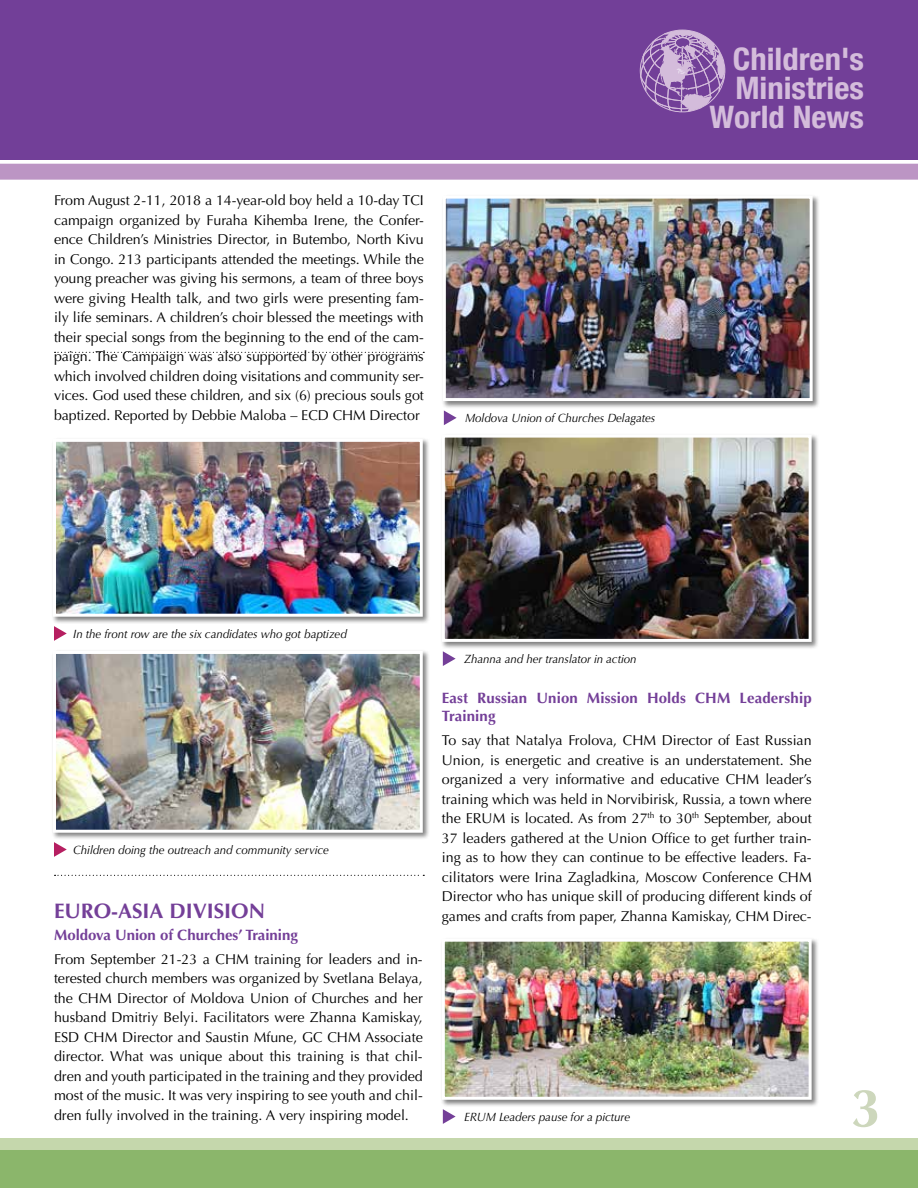
<style>
.page{position:relative;width:918px;height:1188px;background:#fff}
.page>*{position:absolute;margin:0;border:0;box-sizing:border-box;transform-origin:0 0}
.t1{font:700 54px "Optima LT Std";color:#cdd7bc}
.t2{font:700 condensed 30.9px/29px "Helvetica Neue";color:#d4bcdb;text-align:right;scale:1.05 1}
.t3{font:700 21px "Optima LT";color:#743f98}
.t4{font:700 15px/18px "Optima LT Std";letter-spacing:.01em;color:#743f98}
.t5{font:14.25px/19.5px "Optima LT";color:#000;text-align:justify}
.t6{font:italic 12px "Optima LT Std";letter-spacing:-.005em;color:#000;scale:.96 1}
</style>
<div class="page">
<div style="left:0;top:0;width:918px;height:159px;background:#723f98"></div>
<div style="left:0;top:164px;width:918px;height:16px;background:#bc95c4"></div>
<svg style="left:640px;top:29px;width:85px;height:84px"></svg>
<div style="left:0;top:1145px;width:918px;height:43px;background:#8bb66b"></div>
<div style="left:0;top:1139px;width:918px;height:11px;background:#c5d7ac"></div>
<svg style="left:54px;top:842px;width:13px;height:15px"></svg>
<svg style="left:54px;top:626px;width:13px;height:15px"></svg>
<svg style="left:443px;top:651px;width:13px;height:15px"></svg>
<svg style="left:443px;top:1109px;width:13px;height:15px"></svg>
<svg style="left:444px;top:410px;width:13px;height:15px"></svg>
<div style="left:51px;top:649px;width:379px;height:191px;background:#000;opacity:.5"></div>
<img style="left:57px;top:655px;width:362px;height:174px">
<div style="left:53px;top:651px;width:370px;height:182px;border:3px solid #fff"></div>
<div style="left:51px;top:437px;width:379px;height:187px;background:#000;opacity:.5"></div>
<img style="left:57px;top:443px;width:362px;height:170px">
<div style="left:53px;top:439px;width:370px;height:178px;border:3px solid #fff"></div>
<div style="left:440px;top:433px;width:379px;height:216px;background:#000;opacity:.5"></div>
<img style="left:446px;top:439px;width:362px;height:199px">
<div style="left:442px;top:435px;width:370px;height:207px;border:3px solid #fff"></div>
<div style="left:440px;top:937px;width:379px;height:170px;background:#000;opacity:.5"></div>
<img style="left:446px;top:943px;width:362px;height:153px">
<div style="left:442px;top:939px;width:370px;height:161px;border:3px solid #fff"></div>
<div style="left:441px;top:194px;width:379px;height:215px;background:#000;opacity:.5"></div>
<img style="left:447px;top:200px;width:362px;height:197px">
<div style="left:443px;top:196px;width:370px;height:205px;border:3px solid #fff"></div>
<svg style="left:55px;top:352px;width:369px;height:1px"></svg>
<svg style="left:55px;top:875px;width:369px;height:1px"></svg>
<p class="t5" style="left:54px;top:191px;width:371px">From August 2-11, 2018 a 14-year-old boy held a 10-day TCI campaign organized by Furaha Kihemba Irene, the Confer&shy;ence Children’s Ministries Director, in Butembo, North Kivu in Congo. 213 participants attended the meetings. While the young preacher was giving his sermons, a team of three boys were giving Health talk, and two girls were presenting fam&shy;ily life seminars. A children’s choir blessed the meetings with their special songs from the beginning to the end of the cam&shy;paign. The Campaign was also supported by other programs which involved children doing visitations and community ser&shy;vices. God used these children, and six (6) precious souls got baptized. Reported by Debbie Maloba – ECD CHM Director</p>
<p class="t6" style="left:465px;top:411px;width:200px">Moldova Union of Churches Delagates</p>
<h2 class="t2" style="left:709px;top:45px;width:149px">Children's<br>Ministries<br>World News</h2>
<p class="t6" style="left:73px;top:627px;width:287px">In the front row are the six candidates who got baptized</p>
<p class="t6" style="left:73px;top:843px;width:268px">Children doing the outreach and community service</p>
<h3 class="t3" style="left:54px;top:898px;width:213px">EURO-ASIA DIVISION</h3>
<p class="t4" style="left:54px;top:926px;width:245px">Moldova Union of Churches’ Training</p>
<p class="t5" style="left:54px;top:949px;width:370px">From September 21-23 a CHM training for leaders and in&shy;terested church members was organized by Svetlana Belaya, the CHM Director of Moldova Union of Churches and her husband Dmitriy Belyi. Facilitators were Zhanna Kamiskay, ESD CHM Director and Saustin Mfune, GC CHM Associate director. What was unique about this training is that chil&shy;dren and youth participated in the training and they provided most of the music. It was very inspiring to see youth and chil&shy;dren fully involved in the training. A very inspiring model.</p>
<p class="t6" style="left:464px;top:652px;width:181px">Zhanna and her translator in action</p>
<p class="t4" style="left:442px;top:689px;width:371px">East Russian Union Mission Holds CHM Leadership<br>Training</p>
<p class="t5" style="left:442px;top:731px;width:371px">To say that Natalya Frolova, CHM Director of East Russian Union, is energetic and creative is an understatement. She organized a very informative and educative CHM leader’s training which was held in Norvibirisk, Russia, a town where the ERUM is located. As from 27<sup>th</sup> to 30<sup>th</sup> September, about 37 leaders gathered at the Union Office to get further train&shy;ing as to how they can continue to be effective leaders. Fa&shy;cilitators were Irina Zagladkina, Moscow Conference CHM Director who has unique skill of producing different kinds of games and crafts from paper, Zhanna Kamiskay, CHM Direc-</p>
<p class="t6" style="left:464px;top:1110px;width:174px">ERUM Leaders pause for a picture</p>
<h1 class="t1" style="left:851px;top:1077px;width:32px">3</h1>
</div>
